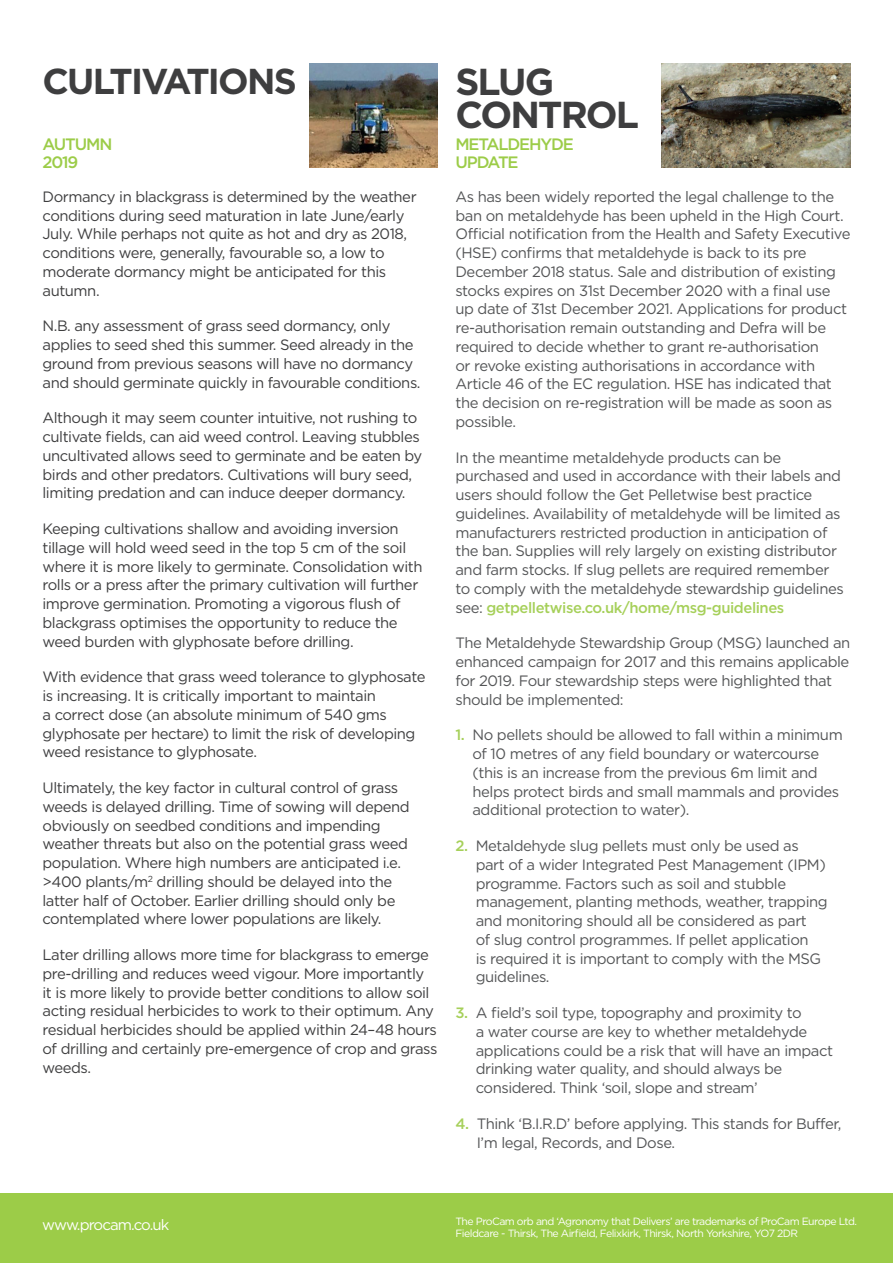
<style>
.page{position:relative;width:893px;height:1263px;background:#fff}
.page>*{position:absolute;margin:0;border:0;box-sizing:border-box;transform-origin:0 0}
.t1{font:700 37.5px/33px "Gotham";letter-spacing:-.05em;color:#3e3e3f}
.t2{font:700 36px "Gotham";letter-spacing:-.05em;color:#3e3e3f}
.t3{font:500 16.5px/18px "Gotham";letter-spacing:-.07em;color:#9ccc48}
.t4{font:15px/18.8px "Gotham";letter-spacing:-.03em;color:#545557}
.t5{font:15px/18.8px "Gotham";letter-spacing:-.03em;color:#3e3e3f}
.t6{font:15px "Gotham";letter-spacing:-.06em;color:#fff}
.t7{font:10.5px "Gotham";letter-spacing:-.05em;color:#fff}
.s1{font-weight:500;color:#a6d05a}
</style>
<div class="page">
<div style="left:0;top:1193px;width:893px;height:70px;background:#9ccc48"></div>
<img style="left:310px;top:64px;width:127px;height:104px">
<img style="left:662px;top:64px;width:188px;height:104px">
<h2 class="t2" style="left:43px;top:60px;width:256px">CULTIVATIONS</h2>
<h1 class="t1" style="left:455px;top:64px;width:185px">SLUG<br>CONTROL</h1>
<p class="t3" style="left:43px;top:135px;width:71px">AUTUMN<br>2019</p>
<p class="t3" style="left:455px;top:135px;width:120px">METALDEHYDE<br>UPDATE</p>
<p class="t5" style="left:43px;top:187px;width:376px">Dormancy in blackgrass is determined by the weather conditions during seed maturation in late June/early July. While perhaps not quite as hot and dry as 2018, conditions were, generally, favourable so, a low to moderate dormancy might be anticipated for this autumn.</p>
<p class="t5" style="left:43px;top:316px;width:380px">N.B. any assessment of grass seed dormancy, only applies to seed shed this summer. Seed already in the ground from previous seasons will have no dormancy and should germinate quickly in favourable conditions.</p>
<p class="t5" style="left:43px;top:408px;width:381px">Although it may seem counter intuitive, not rushing to cultivate fields, can aid weed control. Leaving stubbles uncultivated allows seed to germinate and be eaten by birds and other predators. Cultivations will bury seed, limiting predation and can induce deeper dormancy.</p>
<p class="t5" style="left:43px;top:519px;width:382px">Keeping cultivations shallow and avoiding inversion tillage will hold weed seed in the top 5 cm of the soil where it is more likely to germinate. Consolidation with rolls or a press after the primary cultivation will further improve germination. Promoting a vigorous flush of blackgrass optimises the opportunity to reduce the weed burden with glyphosate before drilling.</p>
<p class="t5" style="left:43px;top:667px;width:384px">With evidence that grass weed tolerance to glyphosate is increasing. It is critically important to maintain<br>a correct dose (an absolute minimum of 540 gms glyphosate per hectare) to limit the risk of developing weed resistance to glyphosate.</p>
<p class="t5" style="left:43px;top:778px;width:369px">Ultimately, the key factor in cultural control of grass weeds is delayed drilling. Time of sowing will depend obviously on seedbed conditions and impending weather threats but also on the potential grass weed population. Where high numbers are anticipated i.e. &gt;400 plants/m<sup>2</sup> drilling should be delayed into the latter half of October. Earlier drilling should only be contemplated where lower populations are likely.</p>
<p class="t5" style="left:43px;top:945px;width:396px">Later drilling allows more time for blackgrass to emerge pre-drilling and reduces weed vigour. More importantly it is more likely to provide better conditions to allow soil acting residual herbicides to work to their optimum. Any residual herbicides should be applied within 24–48 hours of drilling and certainly pre-emergence of crop and grass weeds.</p>
<p class="t4" style="left:455px;top:187px;width:396px">As has been widely reported the legal challenge to the ban on metaldehyde has been upheld in the High Court.<br>Official notification from the Health and Safety Executive (HSE) confirms that metaldehyde is back to its pre December 2018 status. Sale and distribution of existing stocks expires on 31st December 2020 with a final use up date of 31st December 2021. Applications for product re-authorisation remain outstanding and Defra will be required to decide whether to grant re-authorisation<br>or revoke existing authorisations in accordance with Article 46 of the EC regulation. HSE has indicated that the decision on re-registration will be made as soon as possible.</p>
<p class="t4" style="left:455px;top:448px;width:390px">In the meantime metaldehyde products can be purchased and used in accordance with their labels and users should follow the Get Pelletwise best practice guidelines. Availability of metaldehyde will be limited as manufacturers restricted production in anticipation of the ban. Supplies will rely largely on existing distributor and farm stocks. If slug pellets are required remember to comply with the metaldehyde stewardship guidelines see: <span class="s1">getpelletwise.co.uk/home/msg-guidelines</span></p>
<p class="t4" style="left:455px;top:633px;width:396px">The Metaldehyde Stewardship Group (MSG) launched an enhanced campaign for 2017 and this remains applicable for 2019. Four stewardship steps were highlighted that should be implemented:</p>
<p class="t4" style="left:472px;top:725px;width:372px;text-indent:-17px"><span class="s1">1.</span> No pellets should be allowed to fall within a minimum of 10 metres of any field boundary or watercourse (this is an increase from the previous 6m limit and helps protect birds and small mammals and provides additional protection to water).</p>
<p class="t4" style="left:476px;top:836px;width:353px;text-indent:-20px"><span class="s1">2.</span> Metaldehyde slug pellets must only be used as part of a wider Integrated Pest Management (IPM) programme. Factors such as soil and stubble management, planting methods, weather, trapping and monitoring should all be considered as part<br>of slug control programmes. If pellet application<br>is required it is important to comply with the MSG guidelines.</p>
<p class="t4" style="left:476px;top:1003px;width:359px;text-indent:-20px"><span class="s1">3.</span> A field’s soil type, topography and proximity to<br>a water course are key to whether metaldehyde applications could be a risk that will have an impact drinking water quality, and should always be considered. Think ‘soil, slope and stream’</p>
<p class="t4" style="left:477px;top:1114px;width:366px;text-indent:-21px"><span class="s1">4.</span> Think ‘B.I.R.D’ before applying. This stands for Buffer,<br>I’m legal, Records, and Dose.</p>
<p class="t6" style="left:42px;top:1217px;width:129px">www.procam.co.uk</p>
<p class="t7" style="left:455px;top:1215px;width:403px">The ProCam orb and ‘Agronomy that Delivers’ are trademarks of ProCam Europe Ltd.</p>
<p class="t7" style="left:455px;top:1227px;width:344px">Fieldcare - Thirsk, The Airfield, Felixkirk, Thirsk, North Yorkshire, YO7 2DR</p>
</div>
